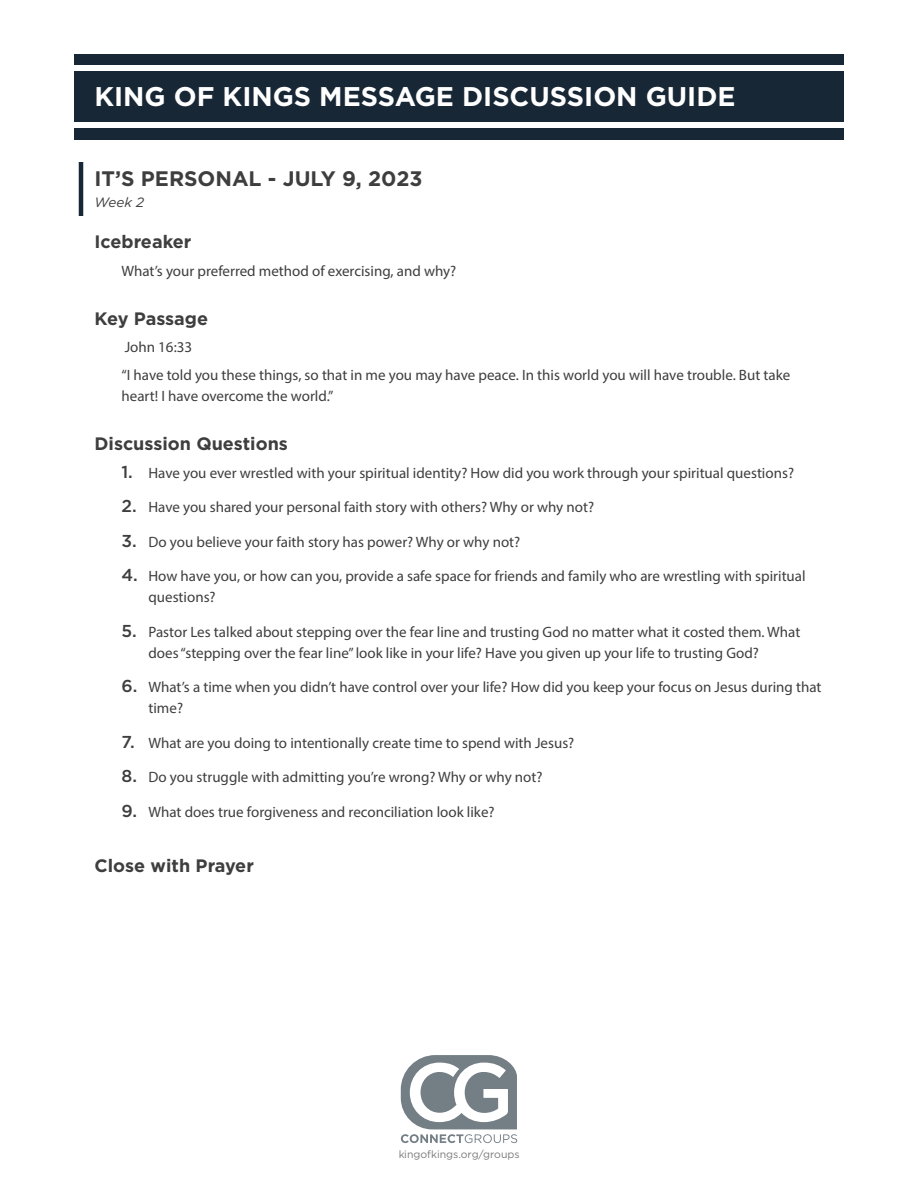
<style>
.page{position:relative;width:918px;height:1188px;background:#fff}
.page>*{position:absolute;margin:0;border:0;box-sizing:border-box;transform-origin:0 0}
.t1{font:700 27px "Gotham";color:#fff}
.heading{font:700 21px "Gotham";color:#3e3e3f}
.Subheading{font:700 18px "Gotham";color:#3e3e3f}
.body{font:15px/21px "Myriad Pro";color:#3e3e3f}
.tagline{font:italic 13.5px "Gotham";color:#3e3e3f}
.t2{font:10.5px "Gotham";color:#231f20}
.s1{font-family:"Gotham";font-weight:500;font-size:17.25px}
</style>
<div class="page">
<svg style="left:401px;top:1055px;width:116px;height:88px"></svg>
<hr style="left:79px;top:162px;width:4px;height:54px;background:#172735">
<div style="left:74px;top:54px;width:770px;height:85px;background:#172735"></div>
<div style="left:74px;top:65px;width:770px;height:5px;background:#fff"></div>
<div style="left:74px;top:123px;width:770px;height:5px;background:#fff"></div>
<p class="t1" style="left:94px;top:78px;width:643px">KING OF KINGS MESSAGE DISCUSSION GUIDE</p>
<p class="heading" style="left:94px;top:164px;width:329px">IT’S PERSONAL - JULY 9, 2023</p>
<p class="tagline" style="left:94px;top:193px;width:51px">Week 2</p>
<p class="Subheading" style="left:94px;top:230px;width:98px">Icebreaker</p>
<p class="body" style="left:122px;top:260px;width:336px">What’s your preferred method of exercising, and why?</p>
<p class="Subheading" style="left:94px;top:306px;width:115px">Key Passage</p>
<p class="body" style="left:125px;top:337px;width:69px">John 16:33</p>
<p class="body" style="left:122px;top:364px;width:670px">“I have told you these things, so that in me you may have peace. In this world you will have trouble. But take heart! I have overcome the world.”</p>
<p class="Subheading" style="left:94px;top:432px;width:195px">Discussion Questions</p>
<p class="body" style="left:122px;top:462px;width:674px"><span class="s1">1.</span> Have you ever wrestled with your spiritual identity? How did you work through your spiritual questions?</p>
<p class="body" style="left:122px;top:496px;width:474px"><span class="s1">2.</span> Have you shared your personal faith story with others? Why or why not?</p>
<p class="body" style="left:122px;top:531px;width:400px"><span class="s1">3.</span> Do you believe your faith story has power? Why or why not?</p>
<p class="body" style="left:148px;top:565px;width:659px;text-indent:-27px"><span class="s1">4.</span> How have you, or how can you, provide a safe space for friends and family who are wrestling with spiritual questions?</p>
<p class="body" style="left:148px;top:621px;width:653px;text-indent:-27px"><span class="s1">5.</span> Pastor Les talked about stepping over the fear line and trusting God no matter what it costed them. What does “stepping over the fear line” look like in your life? Have you given up your life to trusting God?</p>
<p class="body" style="left:148px;top:676px;width:675px;text-indent:-27px"><span class="s1">6.</span> What’s a time when you didn’t have control over your life? How did you keep your focus on Jesus during that time?</p>
<p class="body" style="left:122px;top:732px;width:454px"><span class="s1">7.</span> What are you doing to intentionally create time to spend with Jesus?</p>
<p class="body" style="left:122px;top:766px;width:423px"><span class="s1">8.</span> Do you struggle with admitting you’re wrong? Why or why not?</p>
<p class="body" style="left:122px;top:801px;width:375px"><span class="s1">9.</span> What does true forgiveness and reconciliation look like?</p>
<p class="Subheading" style="left:94px;top:854px;width:161px">Close with Prayer</p>
<p class="t2" style="left:398px;top:1148px;width:123px">kingofkings.org/groups</p>
</div>
